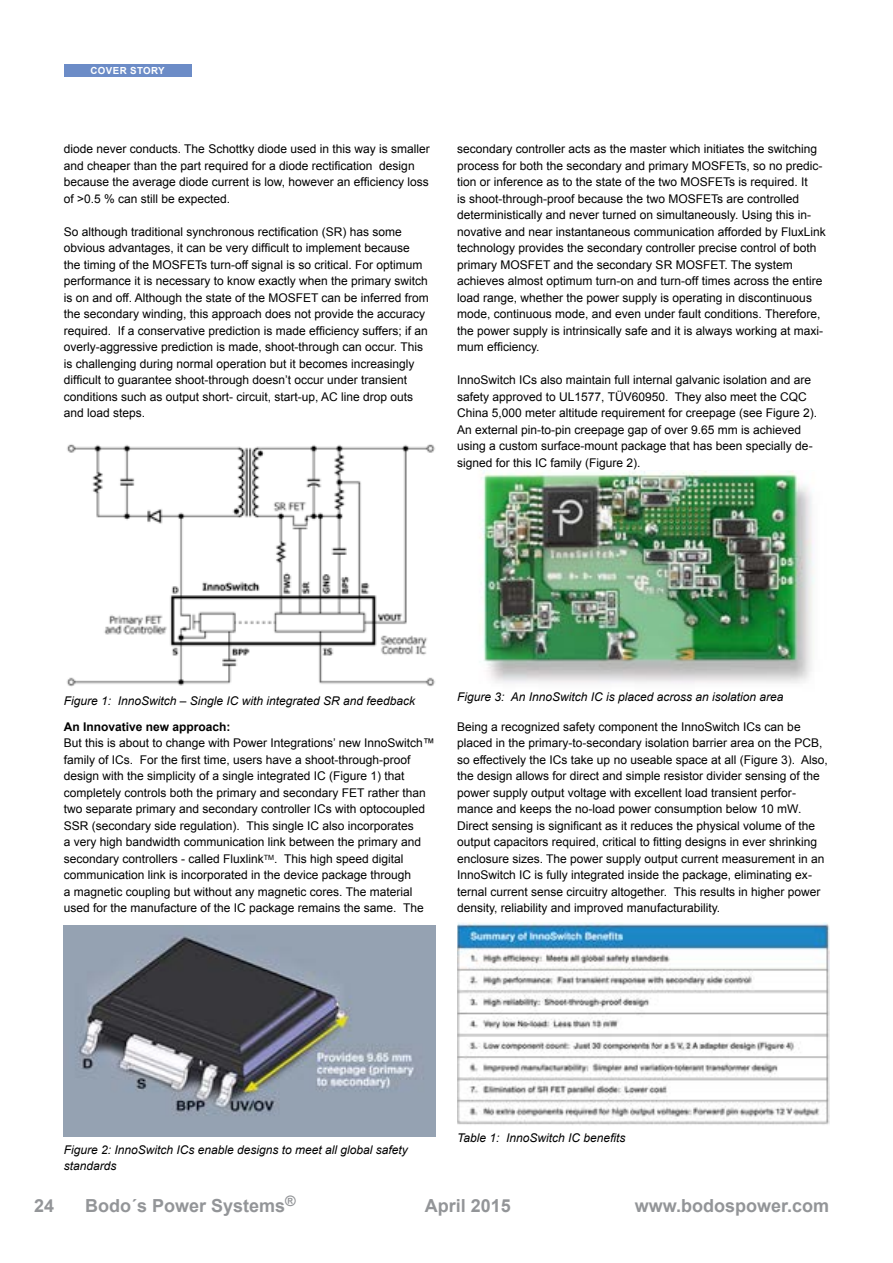
<style>
.page{position:relative;width:893px;height:1263px;background:#fff}
.page>*{position:absolute;margin:0;border:0;box-sizing:border-box;transform-origin:0 0}
.t1{font:700 18px "Arial";color:#939598}
.t2{font:700 14.4px "Arial";color:#939598}
.t3{font:12px/16.5px "Arial";color:#000}
.t4{font:italic 12px/16.5px "Arial";color:#000}
.t5{font:700 12px "Arial";color:#000}
.t6{font:700 9.75px "Arial";letter-spacing:.04em;color:#fff}
</style>
<div class="page">
<div style="left:64px;top:64px;width:127px;height:13px;background:#6c8cc7"></div>
<img style="left:66px;top:444px;width:369px;height:243px">
<img style="left:64px;top:925px;width:372px;height:211px">
<img style="left:479px;top:470px;width:336px;height:214px">
<img style="left:457px;top:923px;width:372px;height:202px">
<p class="t6" style="left:90px;top:64px;width:76px">COVER STORY</p>
<p class="t6" style="left:103px;top:64px;width:51px">CONTENT</p>
<p class="t3" style="left:64px;top:141px;width:367px">diode never conducts. The Schottky diode used in this way is smaller and cheaper than the part required for a diode rectification design because the average diode current is low, however an efficiency loss of &gt;0.5 % can still be expected.</p>
<p class="t3" style="left:64px;top:223px;width:367px">So although traditional synchronous rectification (SR) has some obvious advantages, it can be very difficult to implement because the timing of the MOSFETs turn-off signal is so critical. For optimum performance it is necessary to know exactly when the primary switch is on and off. Although the state of the MOSFET can be inferred from the secondary winding, this approach does not provide the accuracy required. If a conservative prediction is made efficiency suffers; if an overly-aggressive prediction is made, shoot-through can occur. This is challenging during normal operation but it becomes increasingly difficult to guarantee shoot-through doesn’t occur under transient conditions such as output short- circuit, start-up, AC line drop outs and load steps.</p>
<p class="t3" style="left:457px;top:141px;width:370px">secondary controller acts as the master which initiates the switching process for both the secondary and primary MOSFETs, so no predic&shy;tion or inference as to the state of the two MOSFETs is required. It<br>is shoot-through-proof because the two MOSFETs are controlled deterministically and never turned on simultaneously. Using this in&shy;novative and near instantaneous communication afforded by FluxLink technology provides the secondary controller precise control of both primary MOSFET and the secondary SR MOSFET. The system achieves almost optimum turn-on and turn-off times across the entire load range, whether the power supply is operating in discontinuous mode, continuous mode, and even under fault conditions. Therefore, the power supply is intrinsically safe and it is always working at maxi&shy;mum efficiency.</p>
<p class="t3" style="left:457px;top:372px;width:362px">InnoSwitch ICs also maintain full internal galvanic isolation and are safety approved to UL1577, TÜV60950. They also meet the CQC China 5,000 meter altitude requirement for creepage (see Figure 2).<br>An external pin-to-pin creepage gap of over 9.65 mm is achieved using a custom surface-mount package that has been specially de&shy;signed for this IC family (Figure 2).</p>
<p class="t4" style="left:64px;top:693px;width:353px">Figure 1: InnoSwitch – Single IC with integrated SR and feedback</p>
<p class="t5" style="left:64px;top:719px;width:168px">An Innovative new approach:</p>
<p class="t3" style="left:64px;top:735px;width:373px">But this is about to change with Power Integrations’ new InnoSwitch™ family of ICs. For the first time, users have a shoot-through-proof design with the simplicity of a single integrated IC (Figure 1) that completely controls both the primary and secondary FET rather than two separate primary and secondary controller ICs with optocoupled SSR (secondary side regulation). This single IC also incorporates<br>a very high bandwidth communication link between the primary and secondary controllers - called Fluxlink<sup>TM</sup>. This high speed digital communication link is incorporated in the device package through<br>a magnetic coupling but without any magnetic cores. The material used for the manufacture of the IC package remains the same. The</p>
<p class="t4" style="left:457px;top:689px;width:328px">Figure 3: An InnoSwitch IC is placed across an isolation area</p>
<p class="t3" style="left:457px;top:718px;width:372px">Being a recognized safety component the InnoSwitch ICs can be placed in the primary-to-secondary isolation barrier area on the PCB, so effectively the ICs take up no useable space at all (Figure 3). Also, the design allows for direct and simple resistor divider sensing of the power supply output voltage with excellent load transient perfor&shy;mance and keeps the no-load power consumption below 10 mW.<br>Direct sensing is significant as it reduces the physical volume of the output capacitors required, critical to fitting designs in ever shrinking enclosure sizes. The power supply output current measurement in an InnoSwitch IC is fully integrated inside the package, eliminating ex&shy;ternal current sense circuitry altogether. This results in higher power density, reliability and improved manufacturability.</p>
<p class="t4" style="left:64px;top:1141px;width:346px">Figure 2: InnoSwitch ICs enable designs to meet all global safety standards</p>
<p class="t4" style="left:457px;top:1130px;width:170px">Table 1: InnoSwitch IC benefits</p>
<h1 class="t1" style="left:34px;top:1194px;width:22px">24</h1>
<p class="t2" style="left:285px;top:1192px;width:12px">®</p>
<h1 class="t1" style="left:425px;top:1194px;width:88px">April 2015</h1>
<h1 class="t1" style="left:635px;top:1194px;width:196px">www.bodospower.com</h1>
<h1 class="t1" style="left:85px;top:1194px;width:202px">Bodo´s Power Systems</h1>
</div>
